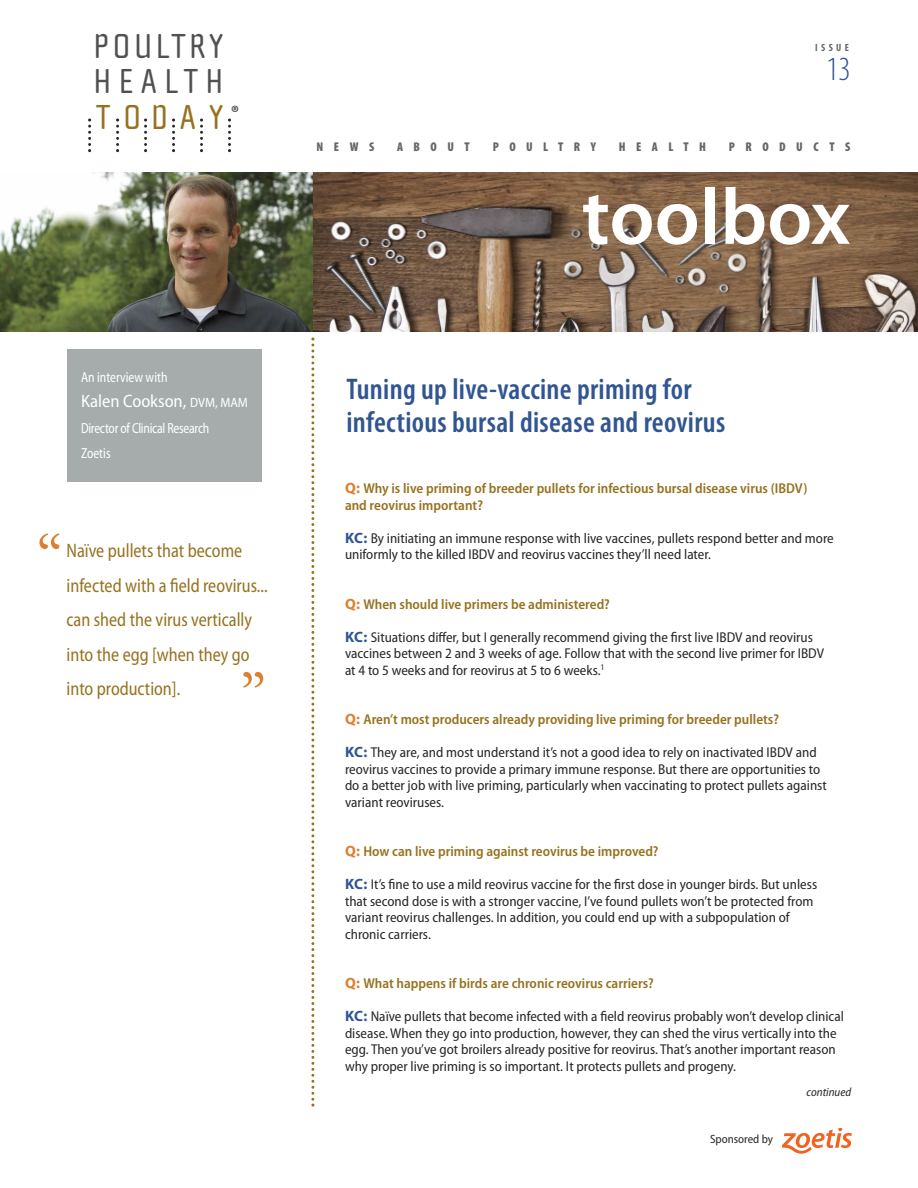
<style>
.page{position:relative;width:918px;height:1188px;background:#fff}
.page>*{position:absolute;margin:0;border:0;box-sizing:border-box;transform-origin:0 0}
.t1{font:600 80.1px "Myriad Pro";color:#fff}
.t2{font:67.65px "Adobe Garamond";color:#dc7f2e}
.t3{font:35.55px/35.5px "Cholla Sans";letter-spacing:.1em;color:#525152}
.t4{font:35.55px "Cholla Sans";letter-spacing:.33em;color:#96721f}
.t5{font:300 condensed 33.9px "Myriad Pro";color:#305592}
.t6{font:600 condensed 30px/33px "Myriad Pro";letter-spacing:.01em;color:#305592}
.t7{font:semi-condensed 19.5px/34.5px "Myriad Pro";color:#96721f;scale:.9 1}
.t8{font:semi-condensed 19.5px "Myriad Pro";color:#272526}
.t9{font:semi-condensed 18px "Myriad Pro";color:#fff}
.t10{font:semi-condensed 14.7px/25.5px "Myriad Pro";letter-spacing:-.02em;color:#fff;scale:.87 1}
.t11{font:semi-condensed 14.7px "Myriad Pro";color:#fff;scale:.87 1}
.t12{font:semi-condensed 14.25px/16.5px "Myriad Pro";color:#272526}
.t13{font:600 semi-condensed 14.25px/16.5px "Myriad Pro";color:#96721f}
.t14{font:900 condensed 12.75px "Myriad Pro";letter-spacing:.825em;color:#686767}
.t15{font:semi-condensed 12px "Myriad Pro";color:#272526}
.t16{font:italic semi-condensed 12px "Myriad Pro";color:#272526}
.t17{font:700 condensed 10.5px "Myriad Pro";letter-spacing:.32em;color:#686767}
.s1{font-size:13.5px}
.s2{font-weight:700;font-stretch:normal;font-size:15px;color:#dc7f2e}
.s3{font-weight:700;font-stretch:normal;font-size:15px;color:#305592}
</style>
<div class="page">
<img style="left:0;top:172px;width:314px;height:160px">
<svg style="left:116px;top:119px;width:3px;height:33px"></svg>
<svg style="left:144px;top:119px;width:3px;height:33px"></svg>
<svg style="left:172px;top:119px;width:3px;height:33px"></svg>
<svg style="left:200px;top:119px;width:3px;height:33px"></svg>
<svg style="left:228px;top:119px;width:3px;height:33px"></svg>
<svg style="left:88px;top:119px;width:3px;height:33px"></svg>
<svg style="left:311px;top:337px;width:3px;height:770px"></svg>
<svg style="left:782px;top:1129px;width:70px;height:25px"></svg>
<img style="left:314px;top:172px;width:604px;height:160px">
<div style="left:68px;top:350px;width:194px;height:132px;background:#a6acac"></div>
<h3 class="t3" style="left:94px;top:33px;width:132px">POULTRY<br>HEALTH</h3>
<h3 class="t4" style="left:96px;top:107px;width:129px">TODAY</h3>
<h3 class="t8" style="left:231px;top:105px;width:9px">®</h3>
<p class="t17" style="left:815px;top:41px;width:35px">ISSUE</p>
<h3 class="t5" style="left:826px;top:49px;width:26px">13</h3>
<p class="t14" style="left:317px;top:139px;width:59px">NEWS</p>
<p class="t14" style="left:397px;top:139px;width:74px">ABOUT</p>
<p class="t14" style="left:493px;top:139px;width:105px">POULTRY</p>
<p class="t14" style="left:619px;top:139px;width:89px">HEALTH</p>
<p class="t14" style="left:729px;top:139px;width:123px">PRODUCTS</p>
<h1 class="t1" style="left:582px;top:169px;width:270px">toolbox</h1>
<p class="t11" style="left:81px;top:371px;width:101px">An interview with</p>
<p class="t9" style="left:81px;top:394px;width:168px">Kalen Cookson, <span class="s1">DVM, MAM</span></p>
<p class="t10" style="left:81px;top:417px;width:149px">Director of Clinical Research<br>Zoetis</p>
<h2 class="t2" style="left:36px;top:532px;width:29px">“</h2>
<h3 class="t7" style="left:67px;top:536px;width:225px">Naïve pullets that become infected with a field reovirus... can shed the virus vertically into the egg [when they go into production].</h3>
<h2 class="t2" style="left:240px;top:671px;width:29px">”</h2>
<h3 class="t6" style="left:347px;top:375px;width:380px">Tuning up live-vaccine priming for infectious bursal disease and reovirus</h3>
<p class="t13" style="left:345px;top:482px;width:464px"><span class="s2">Q:</span> Why is live priming of breeder pullets for infectious bursal disease virus (IBDV) and reovirus important?</p>
<p class="t12" style="left:345px;top:531px;width:490px"><span class="s3">KC:</span> By initiating an immune response with live vaccines, pullets respond better and more uniformly to the killed IBDV and reovirus vaccines they’ll need later.</p>
<p class="t13" style="left:345px;top:597px;width:266px"><span class="s2">Q:</span> When should live primers be administered?</p>
<p class="t12" style="left:345px;top:630px;width:481px"><span class="s3">KC:</span> Situations differ, but I generally recommend giving the first live IBDV and reovirus vaccines between 2 and 3 weeks of age. Follow that with the second live primer for IBDV at 4 to 5 weeks and for reovirus at 5 to 6 weeks.<sup>1</sup></p>
<p class="t13" style="left:345px;top:713px;width:435px"><span class="s2">Q:</span> Aren’t most producers already providing live priming for breeder pullets?</p>
<p class="t12" style="left:345px;top:746px;width:483px"><span class="s3">KC:</span> They are, and most understand it’s not a good idea to rely on inactivated IBDV and reovirus vaccines to provide a primary immune response. But there are opportunities to do a better job with live priming, particularly when vaccinating to protect pullets against variant reoviruses.</p>
<p class="t13" style="left:345px;top:845px;width:315px"><span class="s2">Q:</span> How can live priming against reovirus be improved?</p>
<p class="t12" style="left:345px;top:878px;width:474px"><span class="s3">KC:</span> It’s fine to use a mild reovirus vaccine for the first dose in younger birds. But unless that second dose is with a stronger vaccine, I’ve found pullets won’t be protected from variant reovirus challenges. In addition, you could end up with a subpopulation of chronic carriers.</p>
<p class="t13" style="left:345px;top:977px;width:310px"><span class="s2">Q:</span> What happens if birds are chronic reovirus carriers?</p>
<p class="t12" style="left:345px;top:1010px;width:500px"><span class="s3">KC:</span> Naïve pullets that become infected with a field reovirus probably won’t develop clinical disease. When they go into production, however, they can shed the virus vertically into the egg. Then you’ve got broilers already positive for reovirus. That’s another important reason why proper live priming is so important. It protects pullets and progeny.</p>
<p class="t16" style="left:807px;top:1084px;width:46px">continued</p>
<p class="t15" style="left:710px;top:1134px;width:65px">Sponsored by</p>
</div>
